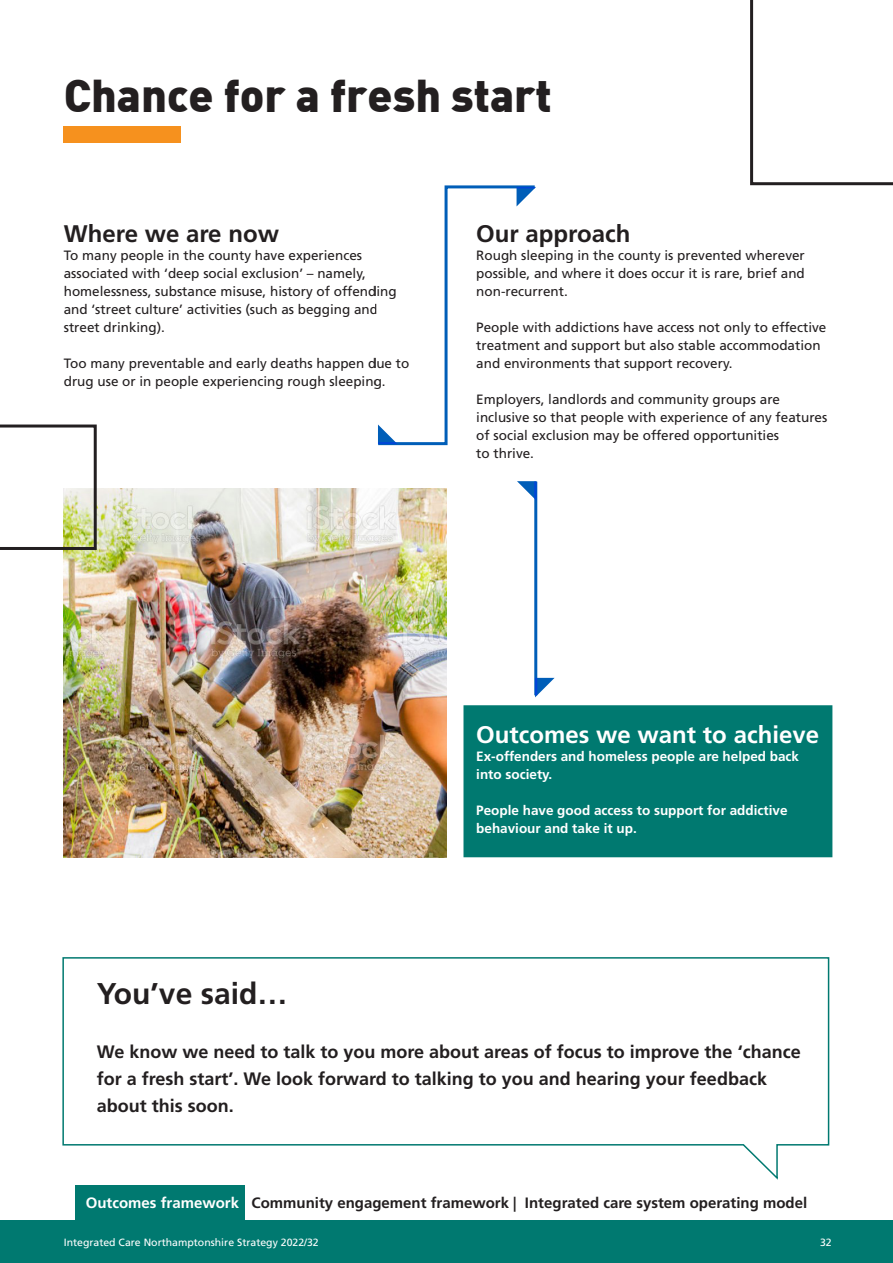
<style>
.page{position:relative;width:893px;height:1263px;background:#fff}
.page>*{position:absolute;margin:0;border:0;box-sizing:border-box;transform-origin:0 0}
.t1{font:900 45px "DIN";color:#231f20}
.t2{font:700 30px "Frutiger LT Std";color:#231f20}
.t3{font:700 24px "Frutiger LT Std";color:#231f20}
.t4{font:700 24px "Frutiger LT Std";color:#fff}
.t5{font:700 18px/27px "Frutiger LT Std";color:#231f20}
.t6{font:700 15px "Frutiger LT Std";color:#231f20}
.t7{font:13.5px/18px "Frutiger LT Std";color:#231f20}
.t8{font:700 13.5px/18px "Frutiger LT Std";color:#fff}
.t9{font:10.5px "Frutiger LT Std";color:#fff}
.s1{color:#fff}
</style>
<div class="page">
<div style="left:463px;top:705px;width:369px;height:152px;background:#007970;border:2px solid #007970"></div>
<div style="left:0;top:1220px;width:893px;height:43px;background:#007970"></div>
<hr style="left:534px;top:482px;width:3px;height:213px;background:#005eb8">
<svg style="left:535px;top:678px;width:20px;height:19px"></svg>
<svg style="left:378px;top:185px;width:158px;height:261px"></svg>
<svg style="left:517px;top:481px;width:19px;height:20px"></svg>
<img style="left:64px;top:489px;width:382px;height:368px">
<svg style="left:750px;top:0;width:143px;height:185px"></svg>
<svg style="left:0;top:424px;width:97px;height:126px"></svg>
<div style="left:64px;top:126px;width:117px;height:17px;background:#f6911e"></div>
<div style="left:75px;top:1185px;width:169px;height:35px;background:#007970"></div>
<svg style="left:62px;top:957px;width:768px;height:223px"></svg>
<p class="t1" style="left:64px;top:65px;width:490px">Chance for a fresh start</p>
<p class="t3" style="left:64px;top:219px;width:217px">Where we are now</p>
<p class="t7" style="left:64px;top:246px;width:334px">To many people in the county have experiences associated with ‘deep social exclusion’ – namely, homelessness, substance misuse, history of offending</p>
<p class="t7" style="left:64px;top:300px;width:316px">and ‘street culture’ activities (such as begging and</p>
<p class="t7" style="left:64px;top:318px;width:103px">street drinking).</p>
<p class="t7" style="left:64px;top:354px;width:347px">Too many preventable and early deaths happen due to drug use or in people experiencing rough sleeping.</p>
<p class="t3" style="left:476px;top:219px;width:156px">Our approach</p>
<p class="t7" style="left:476px;top:246px;width:330px;text-align:justify">Rough sleeping in the county is prevented wherever possible, and where it does occur it is rare, brief and non-recurrent.</p>
<p class="t7" style="left:476px;top:318px;width:352px">People with addictions have access not only to effective treatment and support but also stable accommodation and environments that support recovery.</p>
<p class="t7" style="left:476px;top:390px;width:353px">Employers, landlords and community groups are inclusive so that people with experience of any features of social exclusion may be offered opportunities<br>to thrive.</p>
<p class="t4" style="left:476px;top:721px;width:344px">Outcomes we want to achieve</p>
<p class="t8" style="left:476px;top:748px;width:324px">Ex-offenders and homeless people are helped back into society.</p>
<p class="t8" style="left:476px;top:802px;width:313px">People have good access to support for addictive behaviour and take it up.</p>
<p class="t2" style="left:97px;top:976px;width:192px">You’ve said…</p>
<p class="t5" style="left:97px;top:1038px;width:705px">We know we need to talk to you more about areas of focus to improve the ‘chance for a fresh start’. We look forward to talking to you and hearing your feedback about this soon.</p>
<p class="t6" style="left:86px;top:1193px;width:723px"><span class="s1">Outcomes framework</span> Community engagement framework | Integrated care system operating model</p>
<p class="t9" style="left:64px;top:1236px;width:257px">Integrated Care Northamptonshire Strategy 2022/32</p>
<p class="t9" style="left:820px;top:1236px;width:13px">32</p>
</div>
